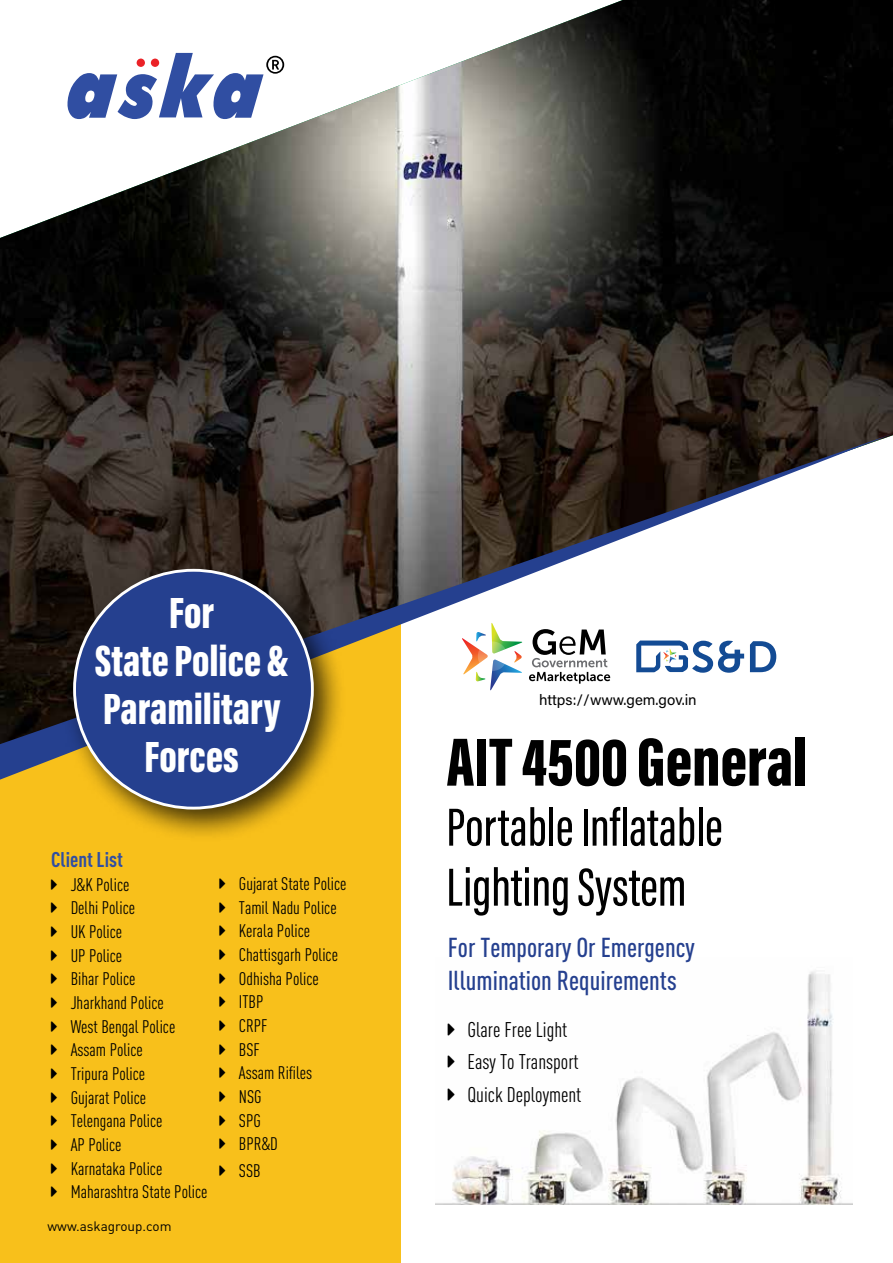
<style>
.page{position:relative;width:893px;height:1263px;background:#fff}
.page>*{position:absolute;margin:0;border:0;box-sizing:border-box;transform-origin:0 0}
.t1{font:900 70.2px "Acumin Pro Extra Cond";color:#000}
.t2{font:500 55.2px/60px "Acumin Pro Extra Cond";color:#000}
.t3{font:900 45px/48px "Acumin Pro Extra Cond";color:#fff;text-align:center}
.t4{font:500 27px/33px "DIN Cond";color:#25408f}
.t5{font:21px/32.7px "DIN Cond";color:#000}
.t6{font:700 21px "DIN Cond";color:#304ea2}
.t7{font:18px/23.7px "DIN Cond";color:#000}
.t8{font:15px "Acumin Pro";color:#000}
.t9{font:13.5px "DIN Pro";color:#000}
</style>
<div class="page">
<img style="left:436px;top:971px;width:416px;height:233px">
<div style="left:0;top:410px;width:400px;height:853px;background:#f8c01b"></div>
<img style="left:0;top:0;width:893px;height:434px">
<svg style="left:0;top:434px;width:893px;height:346px"></svg>
<svg style="left:67px;top:53px;width:217px;height:66px"></svg>
<div style="left:61px;top:557px;width:286px;height:285px;background:#000;opacity:.75"></div>
<div style="left:75px;top:570px;width:237px;height:238px;background:#25408f;border-radius:50%"></div>
<svg style="left:750px;top:641px;width:26px;height:31px"></svg>
<svg style="left:636px;top:640px;width:108px;height:33px"></svg>
<svg style="left:529px;top:629px;width:81px;height:55px"></svg>
<svg style="left:462px;top:623px;width:61px;height:68px"></svg>
<svg style="left:448px;top:1023px;width:7px;height:12px"></svg>
<svg style="left:448px;top:1055px;width:7px;height:13px"></svg>
<svg style="left:448px;top:1088px;width:7px;height:12px"></svg>
<h3 class="t3" style="left:95px;top:589px;width:195px">For<br>State Police &amp;<br>Paramilitary<br>Forces</h3>
<p class="t6" style="left:51px;top:847px;width:73px">Client List</p>
<p class="t7" style="left:71px;top:872px;width:138px">J&amp;K Police<br>Delhi Police<br>UK Police<br>UP Police<br>Bihar Police<br>Jharkhand Police<br>West Bengal Police<br>Assam Police<br>Tripura Police<br>Gujarat Police<br>Telengana Police<br>AP Police<br>Karnataka Police<br>Maharashtra State Police</p>
<p class="t7" style="left:239px;top:871px;width:109px">Gujarat State Police<br>Tamil Nadu Police<br>Kerala Police<br>Chattisgarh Police<br>Odhisha Police<br>ITBP<br>CRPF<br>BSF<br>Assam Rifiles<br>NSG<br>SPG<br>BPR&amp;D</p>
<p class="t7" style="left:239px;top:1159px;width:23px">SSB</p>
<p class="t9" style="left:48px;top:1217px;width:126px">www.askagroup.com</p>
<p class="t8" style="left:539px;top:689px;width:159px">https://www.gem.gov.in</p>
<h1 class="t1" style="left:446px;top:719px;width:363px">AIT 4500 General</h1>
<h2 class="t2" style="left:446px;top:797px;width:278px">Portable Inflatable<br>Lighting System</h2>
<h3 class="t4" style="left:448px;top:930px;width:248px">For Temporary Or Emergency<br>Illumination Requirements</h3>
<p class="t5" style="left:467px;top:1012px;width:116px">Glare Free Light<br>Easy To Transport<br>Quick Deployment</p>
</div>
